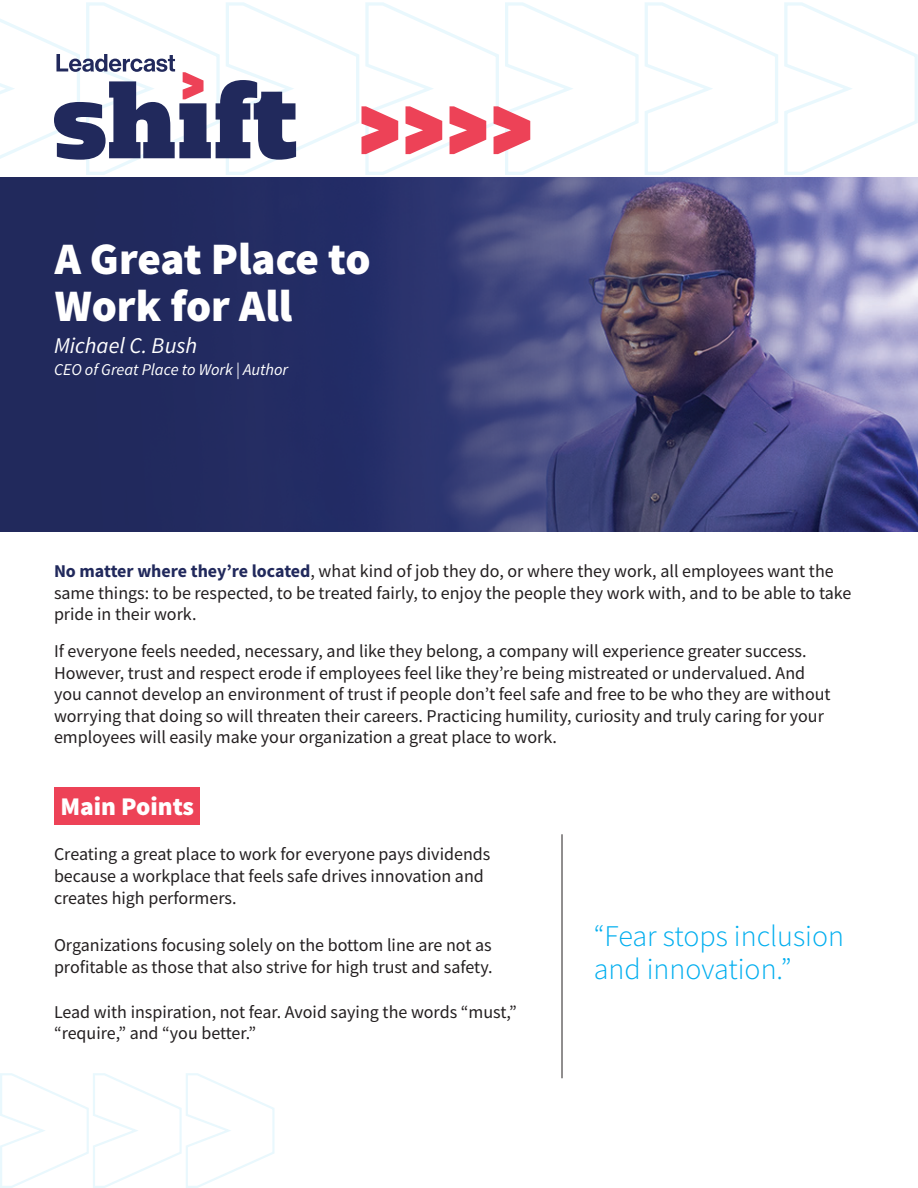
<style>
.page{position:relative;width:918px;height:1188px;background:#fff}
.page>*{position:absolute;margin:0;border:0;box-sizing:border-box;transform-origin:0 0}
.t1{font:900 45px/46.5px "Source Sans Pro";color:#fff}
.t2{font:300 30px/33px "Source Sans Pro";color:#00aeef}
.t3{font:900 25.5px "Source Sans Pro";color:#fff}
.t4{font:italic 22.5px "Source Sans Pro";color:#fff}
.t5{font:18px/21.6px "Source Sans Pro";color:#231f20}
.t6{font:italic 16.5px "Source Sans Pro";color:#fff}
.s1{font-weight:700;color:#21295c}
</style>
<div class="page">
<img style="left:0;top:177px;width:918px;height:354px">
<hr style="left:562px;top:834px;width:1px;height:244px;background:#231f20">
<div style="left:55px;top:787px;width:145px;height:37px;background:#ed4257"></div>
<svg style="left:0;top:1073px;width:275px;height:115px"></svg>
<svg style="left:0;top:2px;width:918px;height:173px"></svg>
<p class="t1" style="left:55px;top:235px;width:317px">A Great Place to<br>Work for All</p>
<p class="t4" style="left:54px;top:331px;width:145px">Michael C. Bush</p>
<p class="t6" style="left:54px;top:359px;width:236px">CEO of Great Place to Work | Author</p>
<p class="t5" style="left:54px;top:560px;width:799px"><span class="s1">No matter where they’re located</span>, what kind of job they do, or where they work, all employees want the same things: to be respected, to be treated fairly, to enjoy the people they work with, and to be able to take pride in their work.</p>
<p class="t5" style="left:54px;top:640px;width:778px">If everyone feels needed, necessary, and like they belong, a company will experience greater success.<br>However, trust and respect erode if employees feel like they’re being mistreated or undervalued. And you cannot develop an environment of trust if people don’t feel safe and free to be who they are without worrying that doing so will threaten their careers. Practicing humility, curiosity and truly caring for your employees will easily make your organization a great place to work.</p>
<p class="t3" style="left:60px;top:788px;width:135px">Main Points</p>
<p class="t5" style="left:54px;top:844px;width:438px">Creating a great place to work for everyone pays dividends because a workplace that feels safe drives innovation and creates high performers.</p>
<p class="t5" style="left:54px;top:934px;width:440px">Organizations focusing solely on the bottom line are not as profitable as those that also strive for high trust and safety.</p>
<p class="t5" style="left:54px;top:1001px;width:464px">Lead with inspiration, not fear. Avoid saying the words “must,” “require,” and “you better.”</p>
<p class="t2" style="left:594px;top:920px;width:252px">“Fear stops inclusion and innovation.”</p>
</div>
